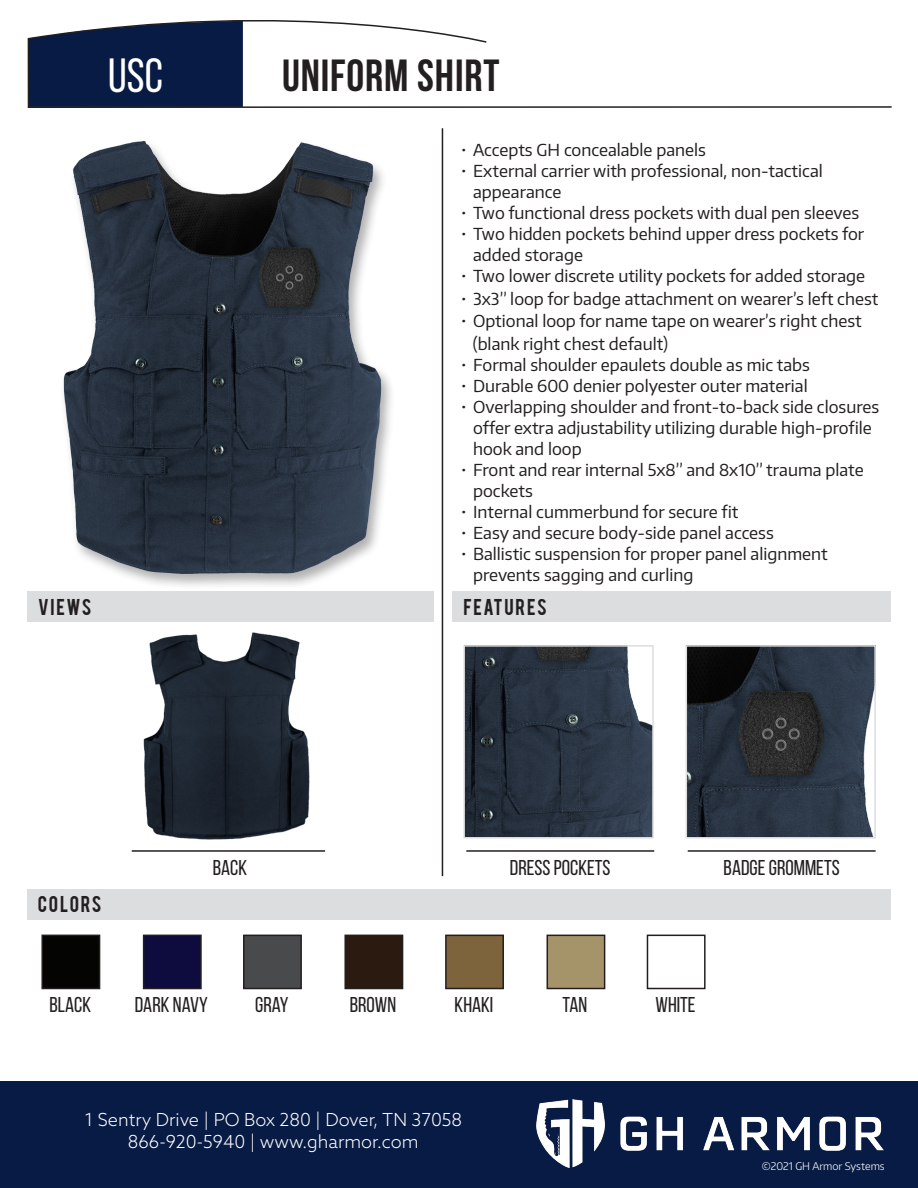
<style>
.page{position:relative;width:918px;height:1188px;background:#fff}
.page>*{position:absolute;margin:0;border:0;box-sizing:border-box;transform-origin:0 0}
.t1{font:48px "Bebas Neue";color:#fff}
.t2{font:700 45px "Bebas Neue";letter-spacing:.02em;color:#231f20}
.t3{font:21.45px "Bebas Neue";color:#231f20}
.t4{font:300 18px "Azo Sans";color:#fff}
.t5{font:18px "Bebas";letter-spacing:.09em;color:#231f20}
.t6{font:16.5px "Encode Sans";color:#231f20}
.t7{font:300 10.5px "Encode Sans";color:#fff}
</style>
<div class="page">
<div style="left:59px;top:139px;width:336px;height:451px;background:#231f20;opacity:.35"></div>
<img style="left:59px;top:139px;width:330px;height:437px">
<img style="left:143px;top:632px;width:167px;height:208px">
<hr style="left:132px;top:850px;width:193px;height:2px;background:#231f20">
<hr style="left:466px;top:850px;width:188px;height:2px;background:#231f20">
<hr style="left:688px;top:850px;width:188px;height:2px;background:#231f20">
<div style="left:453px;top:591px;width:438px;height:31px;background:#dcdddf"></div>
<div style="left:27px;top:591px;width:406px;height:31px;background:#dcdddf"></div>
<hr style="left:442px;top:128px;width:1px;height:748px;background:#231f20">
<img style="left:466px;top:648px;width:185px;height:188px">
<div style="left:463px;top:645px;width:191px;height:194px;border:2px solid #dcdddf"></div>
<img style="left:689px;top:648px;width:184px;height:188px">
<div style="left:686px;top:645px;width:190px;height:194px;border:2px solid #dcdddf"></div>
<div style="left:27px;top:889px;width:864px;height:31px;background:#dcdddf"></div>
<div style="left:42px;top:935px;width:58px;height:54px;background:#040503"></div>
<div style="left:41px;top:935px;width:59px;height:54px;border:2px solid #231f20"></div>
<div style="left:144px;top:935px;width:57px;height:54px;background:#0e0c3f"></div>
<div style="left:143px;top:935px;width:59px;height:54px;border:2px solid #231f20"></div>
<div style="left:244px;top:935px;width:57px;height:54px;background:#494a4b"></div>
<div style="left:243px;top:935px;width:59px;height:54px;border:2px solid #231f20"></div>
<div style="left:345px;top:935px;width:58px;height:54px;background:#2b1a10"></div>
<div style="left:344px;top:935px;width:59px;height:54px;border:2px solid #231f20"></div>
<div style="left:446px;top:935px;width:57px;height:54px;background:#7e643c"></div>
<div style="left:445px;top:935px;width:59px;height:54px;border:2px solid #231f20"></div>
<div style="left:547px;top:935px;width:58px;height:54px;background:#a59369"></div>
<div style="left:547px;top:935px;width:58px;height:54px;border:2px solid #231f20"></div>
<div style="left:647px;top:935px;width:59px;height:54px;border:2px solid #231f20"></div>
<svg style="left:27px;top:20px;width:865px;height:88px"></svg>
<div style="left:0;top:1081px;width:918px;height:107px;background:#071b44"></div>
<img style="left:537px;top:1099px;width:347px;height:69px">
<p class="t1" style="left:108px;top:49px;width:56px">USC</p>
<p class="t2" style="left:282px;top:50px;width:219px">UNIFORM SHIRT</p>
<p class="t6" style="left:461px;top:140px;width:246px">• Accepts GH concealable panels</p>
<p class="t6" style="left:461px;top:161px;width:363px">• External carrier with professional, non-tactical</p>
<p class="t6" style="left:473px;top:182px;width:90px">appearance</p>
<p class="t6" style="left:461px;top:203px;width:400px">• Two functional dress pockets with dual pen sleeves</p>
<p class="t6" style="left:461px;top:224px;width:405px">• Two hidden pockets behind upper dress pockets for</p>
<p class="t6" style="left:473px;top:245px;width:111px">added storage</p>
<p class="t6" style="left:461px;top:266px;width:405px">• Two lower discrete utility pockets for added storage</p>
<p class="t6" style="left:461px;top:288px;width:419px">• 3x3” loop for badge attachment on wearer’s left chest</p>
<p class="t6" style="left:461px;top:311px;width:402px">• Optional loop for name tape on wearer’s right chest</p>
<p class="t6" style="left:473px;top:333px;width:197px">(blank right chest default)</p>
<p class="t6" style="left:461px;top:354px;width:350px">• Formal shoulder epaulets double as mic tabs</p>
<p class="t6" style="left:461px;top:375px;width:348px">• Durable 600 denier polyester outer material</p>
<p class="t6" style="left:461px;top:396px;width:420px">• Overlapping shoulder and front-to-back side closures</p>
<p class="t6" style="left:473px;top:417px;width:400px">offer extra adjustability utilizing durable high-profile</p>
<p class="t6" style="left:473px;top:438px;width:110px">hook and loop</p>
<p class="t6" style="left:461px;top:459px;width:404px">• Front and rear internal 5x8” and 8x10” trauma plate</p>
<p class="t6" style="left:473px;top:480px;width:61px">pockets</p>
<p class="t6" style="left:461px;top:501px;width:279px">• Internal cummerbund for secure fit</p>
<p class="t6" style="left:461px;top:522px;width:314px">• Easy and secure body-side panel access</p>
<p class="t6" style="left:461px;top:543px;width:368px">• Ballistic suspension for proper panel alignment</p>
<p class="t6" style="left:473px;top:564px;width:222px">prevents sagging and curling</p>
<p class="t5" style="left:38px;top:593px;width:55px">VIEWS</p>
<p class="t5" style="left:464px;top:593px;width:85px">FEATURES</p>
<p class="t5" style="left:38px;top:891px;width:65px">COLORS</p>
<p class="t3" style="left:213px;top:856px;width:36px">BACK</p>
<p class="t3" style="left:510px;top:856px;width:102px">DRESS POCKETS</p>
<p class="t3" style="left:724px;top:856px;width:118px">BADGE GROMMETS</p>
<p class="t3" style="left:50px;top:993px;width:43px">BLACK</p>
<p class="t3" style="left:135px;top:993px;width:75px">DARK NAVY</p>
<p class="t3" style="left:255px;top:993px;width:35px">GRAY</p>
<p class="t3" style="left:350px;top:993px;width:48px">BROWN</p>
<p class="t3" style="left:455px;top:993px;width:40px">KHAKI</p>
<p class="t3" style="left:563px;top:993px;width:26px">TAN</p>
<p class="t3" style="left:656px;top:993px;width:42px">WHITE</p>
<p class="t4" style="left:84px;top:1108px;width:379px">1 Sentry Drive | PO Box 280 | Dover, TN 37058</p>
<p class="t4" style="left:128px;top:1130px;width:292px">866-920-5940 | www.gharmor.com</p>
<p class="t7" style="left:762px;top:1159px;width:124px">©2021 GH Armor Systems</p>
</div>
